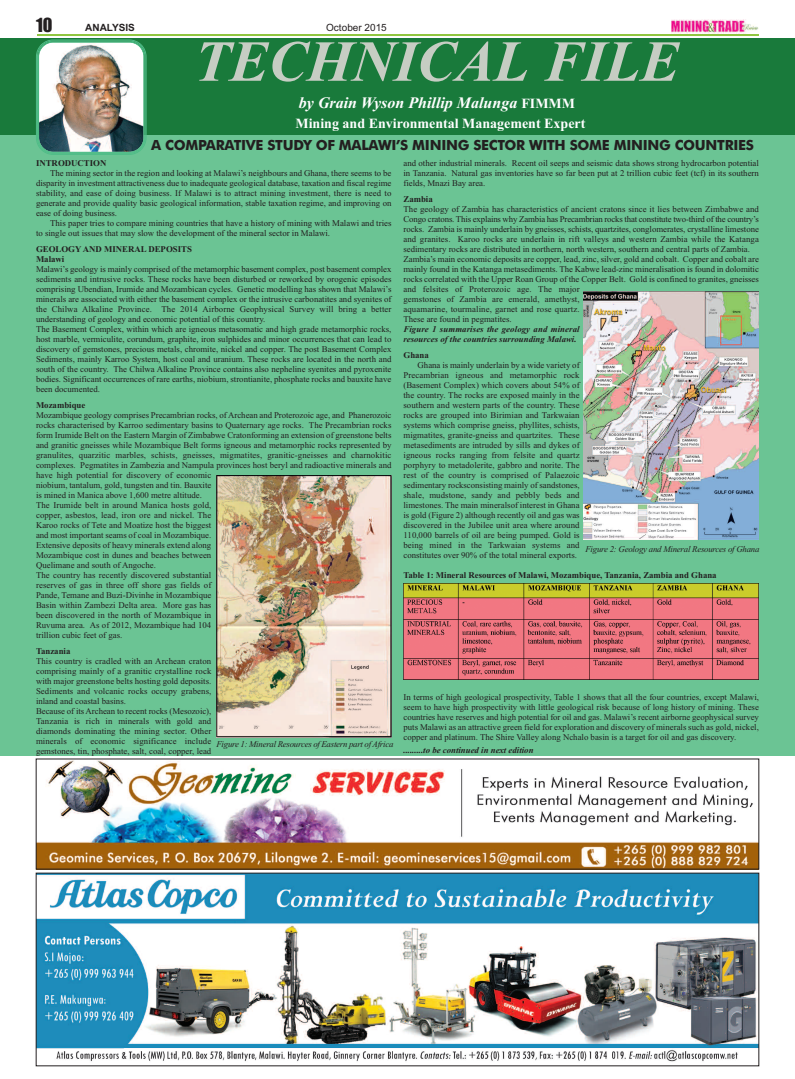
<style>
.page{position:relative;width:795px;height:1079px;background:#fff}
.page>*{position:absolute;margin:0;border:0;box-sizing:border-box;transform-origin:0 0}
.t1{font:18px "Impact";color:#231f20}
.t2{font:italic 700 16px "Times New Roman";color:#fff}
.t3{font:700 14px "Futura BT";letter-spacing:-.02em;color:#231f20}
.t4{font:700 14px "Times New Roman";color:#fff}
.t5{font:10px "Arial";color:#231f20}
.t6{font:700 10px "Arial";color:#231f20}
.t7{font:8.8px/10px "Times New Roman";color:#231f20}
.t8{font:700 8.8px/10px "Times New Roman";color:#231f20}
.t9{font:italic 700 8.8px/10px "Times New Roman";color:#231f20}
.t10{font:italic 8.8px "Times New Roman";letter-spacing:-.025em;color:#231f20}
.s1{font-style:normal;font-size:14px}
</style>
<div class="page">
<img style="left:672px;top:19px;width:86px;height:14px">
<hr style="left:37px;top:34px;width:722px;height:2px;background:#8fc63e">
<div style="left:0;top:39px;width:795px;height:717px;background:#6bc494"></div>
<div style="left:0;top:38px;width:795px;height:96px;background:#197a3b"></div>
<svg style="left:199px;top:41px;width:387px;height:41px"></svg>
<img style="left:36px;top:39px;width:111px;height:116px">
<img style="left:38px;top:874px;width:719px;height:188px">
<div style="left:36px;top:872px;width:723px;height:193px;border:1px solid #231f20"></div>
<img style="left:38px;top:760px;width:719px;height:107px">
<img style="left:403px;top:583px;width:356px;height:96px">
<img style="left:217px;top:475px;width:174px;height:262px">
<img style="left:583px;top:291px;width:176px;height:249px">
<h1 class="t1" style="left:36px;top:15px;width:18px">10</h1>
<p class="t6" style="left:85px;top:22px;width:51px">ANALYSIS</p>
<p class="t5" style="left:326px;top:22px;width:62px">October 2015</p>
<h2 class="t2" style="left:299px;top:93px;width:278px">by Grain Wyson Phillip Malunga <span class="s1">FIMMM</span></h2>
<h3 class="t4" style="left:295px;top:115px;width:291px">Mining and Environmental Management Expert</h3>
<h3 class="t3" style="left:151px;top:137px;width:604px">A COMPARATIVE STUDY OF MALAWI’S MINING SECTOR WITH SOME MINING COUNTRIES</h3>
<p class="t8" style="left:36px;top:157px;width:72px">INTRODUCTION</p>
<p class="t7" style="left:36px;top:167px;width:357px;text-align:justify;text-indent:14px">The mining sector in the region and looking at Malawi’s neighbours and Ghana, there seems to be disparity in investment attractiveness due to inadequate geological database, taxation and fiscal regime stability, and ease of doing business. If Malawi is to attract mining investment, there is need to generate and provide quality basic geological information, stable taxation regime, and improving on ease of doing business.</p>
<p class="t7" style="left:36px;top:217px;width:357px;text-indent:14px">This paper tries to compare mining countries that have a history of mining with Malawi and tries to single out issues that may slow the development of the mineral sector in Malawi.</p>
<p class="t8" style="left:36px;top:243px;width:157px">GEOLOGY AND MINERAL DEPOSITS<br>Malawi</p>
<p class="t7" style="left:36px;top:263px;width:357px">Malawi’s geology is mainly comprised of the metamorphic basement complex, post basement complex sediments and intrusive rocks. These rocks have been disturbed or reworked by orogenic episodes comprising Ubendian, Irumide and Mozambican cycles. Genetic modelling has shown that Malawi’s minerals are associated with either the basement complex or the intrusive carbonatites and syenites of the Chilwa Alkaline Province. The 2014 Airborne Geophysical Survey will bring a better understanding of geology and economic potential of this country.<br>The Basement Complex, within which are igneous metasomatic and high grade metamorphic rocks, host marble, vermiculite, corundum, graphite, iron sulphides and minor occurrences that can lead to discovery of gemstones, precious metals, chromite, nickel and copper. The post Basement Complex Sediments, mainly Karroo System, host coal and uranium. These rocks are located in the north and south of the country. The Chilwa Alkaline Province contains also nepheline syenites and pyroxenite bodies. Significant occurrences of rare earths, niobium, strontianite, phosphate rocks and bauxite have been documented.</p>
<p class="t8" style="left:36px;top:399px;width:51px">Mozambique</p>
<p class="t7" style="left:36px;top:409px;width:357px">Mozambique geology comprises Precambrian rocks, of Archean and Proterozoic age, and Phanerozoic rocks characterised by Karroo sedimentary basins to Quaternary age rocks. The Precambrian rocks form Irumide Belt on the Eastern Margin of Zimbabwe Cratonforming an extension of greenstone belts and granitic gneisses while Mozambique Belt forms igneous and metamorphic rocks represented by granulites, quarzitic marbles, schists, gneisses, migmatites, granitic-gneisses and charnokitic complexes. Pegmatites in Zambezia and Nampula provinces host beryl and radioactive minerals and have high potential for discovery of economic<br>niobium, tantalum, gold, tungsten and tin. Bauxite<br>is mined in Manica above 1,600 metre altitude.<br>The Irumide belt in around Manica hosts gold,<br>copper, asbestos, lead, iron ore and nickel. The<br>Karoo rocks of Tete and Moatize host the biggest<br>and most important seams of coal in Mozambique.<br>Extensive deposits of heavy minerals extend along<br>Mozambique cost in dunes and beaches between<br>Quelimane and south of Angoche.<br>The country has recently discovered substantial<br>reserves of gas in three off shore gas fields of<br>Pande, Temane and Buzi-Divinhe in Mozambique<br>Basin within Zambezi Delta area. More gas has<br>been discovered in the north of Mozambique in<br>Ruvuma area. As of 2012, Mozambique had 104<br>trillion cubic feet of gas.</p>
<p class="t8" style="left:36px;top:645px;width:36px">Tanzania</p>
<p class="t7" style="left:36px;top:655px;width:177px">This country is cradled with an Archean craton comprising mainly of a granitic crystalline rock with major greenstone belts hosting gold deposits.<br>Sediments and volcanic rocks occupy grabens, inland and coastal basins.<br>Because of its Archean to recent rocks (Mesozoic), Tanzania is rich in minerals with gold and diamonds dominating the mining sector. Other minerals of economic significance include gemstones, tin, phosphate, salt, coal, copper, lead</p>
<p class="t10" style="left:216px;top:738px;width:178px">Figure 1: Mineral Resources of Eastern part of Africa</p>
<p class="t7" style="left:403px;top:157px;width:357px;text-align:justify">and other industrial minerals. Recent oil seeps and seismic data shows strong hydrocarbon potential in Tanzania. Natural gas inventories have so far been put at 2 trillion cubic feet (tcf) in its southern fields, Mnazi Bay area.</p>
<p class="t8" style="left:403px;top:193px;width:31px">Zambia</p>
<p class="t7" style="left:403px;top:203px;width:357px">The geology of Zambia has characteristics of ancient cratons since it lies between Zimbabwe and Congo cratons. This explains why Zambia has Precambrian rocks that constitute two-third of the country’s rocks. Zambia is mainly underlain by gneisses, schists, quartzites, conglomerates, crystalline limestone and granites. Karoo rocks are underlain in rift valleys and western Zambia while the Katanga sedimentary rocks are distributed in northern, north western, southern and central parts of Zambia.<br>Zambia’s main economic deposits are copper, lead, zinc, silver, gold and cobalt. Copper and cobalt are mainly found in the Katanga metasediments. The Kabwe lead-zinc mineralisation is found in dolomitic rocks correlated with the Upper Roan Group of the Copper Belt. Gold is confined to granites, gneisses and felsites of Proterozoic age. The major<br>gemstones of Zambia are emerald, amethyst,<br>aquamarine, tourmaline, garnet and rose quartz.<br>These are found in pegmatites.</p>
<p class="t9" style="left:403px;top:323px;width:178px">Figure 1 summarises the geology and mineral resources of the countries surrounding Malawi.</p>
<p class="t8" style="left:403px;top:349px;width:27px">Ghana</p>
<p class="t7" style="left:403px;top:359px;width:178px;text-align:justify;text-indent:14px">Ghana is mainly underlain by a wide variety of Precambrian igneous and metamorphic rock (Basement Complex) which covers about 54% of the country. The rocks are exposed mainly in the southern and western parts of the country. These rocks are grouped into Birimian and Tarkwaian systems which comprise gneiss, phyllites, schists, migmatites, granite-gneiss and quartzites. These metasediments are intruded by sills and dykes of igneous rocks ranging from felsite and quartz porphyry to metadolerite, gabbro and norite. The rest of the country is comprised of Palaezoic sedimentary rocksconsisting mainly of sandstones, shale, mudstone, sandy and pebbly beds and limestones. The main mineralsof interest in Ghana is gold (Figure 2) although recently oil and gas was discovered in the Jubilee unit area where around 110,000 barrels of oil are being pumped. Gold is being mined in the Tarkwaian systems and constitutes over 90% of the total mineral exports.</p>
<p class="t8" style="left:403px;top:569px;width:315px">Table 1: Mineral Resources of Malawi, Mozambique, Tanzania, Zambia and Ghana</p>
<p class="t10" style="left:585px;top:543px;width:176px">Figure 2: Geology and Mineral Resources of Ghana</p>
<p class="t7" style="left:403px;top:691px;width:357px;text-align:justify">In terms of high geological prospectivity, Table 1 shows that all the four countries, except Malawi, seem to have high prospectivity with little geological risk because of long history of mining. These countries have reserves and high potential for oil and gas. Malawi’s recent airborne geophysical survey puts Malawi as an attractive green field for exploration and discovery of minerals such as gold, nickel, copper and platinum. The Shire Valley along Nchalo basin is a target for oil and gas discovery.</p>
<p class="t9" style="left:403px;top:744px;width:132px">.........to be continued in next edition</p>
</div>
